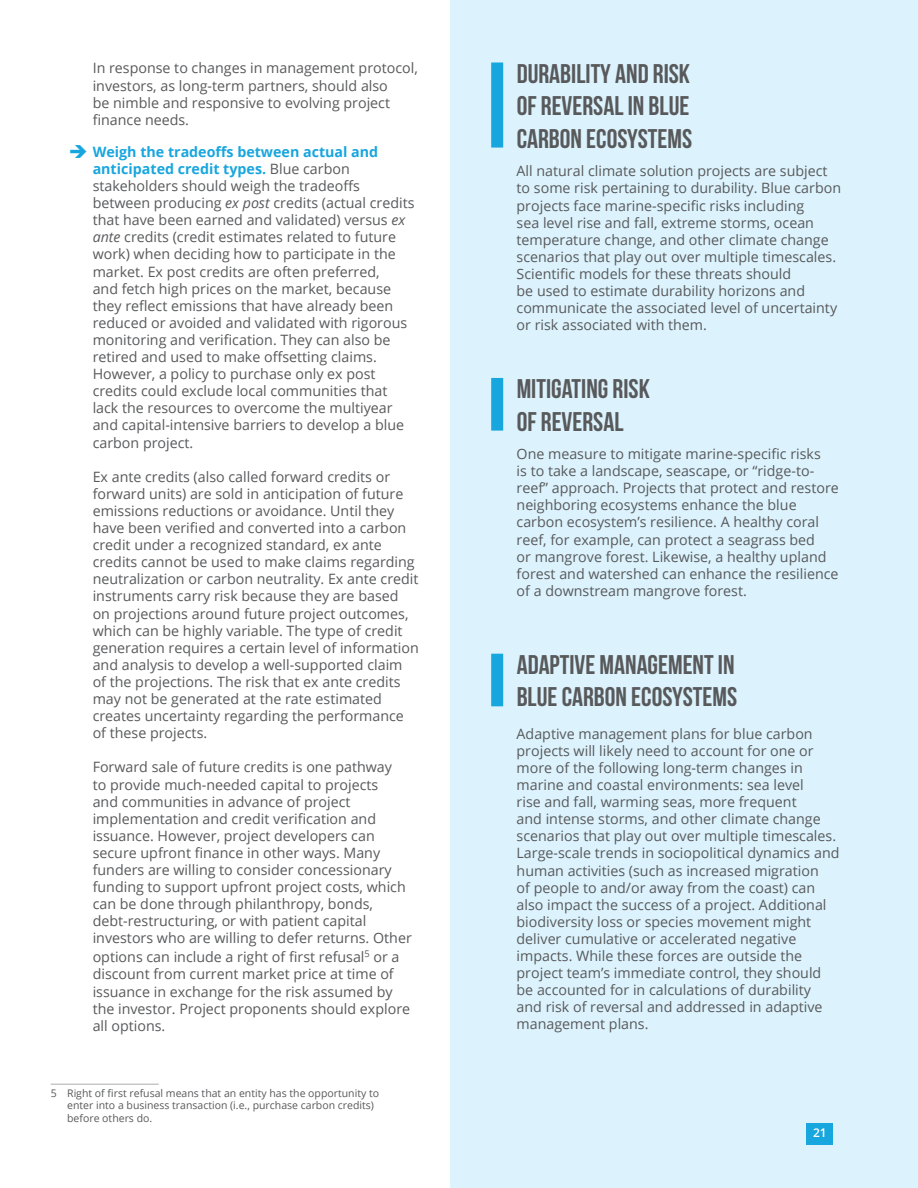
<style>
.page{position:relative;width:918px;height:1188px;background:#fff}
.page>*{position:absolute;margin:0;border:0;box-sizing:border-box;transform-origin:0 0}
.t1{font:700 27px/32.4px "Bebas Neue";color:#58595b}
.t2{font:14.25px/17.1px "Open Sans";color:#58595b}
.t3{font:600 12px "Open Sans";color:#fff}
.t4{font:10.5px/12.6px "Open Sans";color:#58595b}
.s1{font-weight:700;color:#18a6de}
.s2{font-style:italic}
</style>
<div class="page">
<div style="left:450px;top:0;width:468px;height:1188px;background:#dcf3fd"></div>
<div style="left:491px;top:63px;width:12px;height:85px;background:#18a6de"></div>
<div style="left:491px;top:378px;width:12px;height:53px;background:#18a6de"></div>
<hr style="left:51px;top:1084px;width:108px;height:1px;background:#acacad">
<div style="left:491px;top:654px;width:12px;height:52px;background:#18a6de"></div>
<div style="left:806px;top:1123px;width:27px;height:22px;background:#18a6de"></div>
<p class="t2" style="left:93px;top:59px;width:327px">In response to changes in management protocol, investors, as long-term partners, should also<br>be nimble and responsive to evolving project finance needs.</p>
<p class="t2" style="left:93px;top:143px;width:323px"><span class="s1">Weigh the tradeoffs between actual and anticipated credit types.</span> Blue carbon stakeholders should weigh the tradeoffs between producing <span class="s2">ex post</span> credits (actual credits that have been earned and validated) versus <span class="s2">ex ante</span> credits (credit estimates related to future work) when deciding how to participate in the market. Ex post credits are often preferred,<br>and fetch high prices on the market, because they reflect emissions that have already been reduced or avoided and validated with rigorous monitoring and verification. They can also be retired and used to make offsetting claims.<br>However, a policy to purchase only ex post credits could exclude local communities that lack the resources to overcome the multiyear and capital-intensive barriers to develop a blue carbon project.</p>
<p class="t2" style="left:93px;top:468px;width:328px">Ex ante credits (also called forward credits or forward units) are sold in anticipation of future emissions reductions or avoidance. Until they have been verified and converted into a carbon credit under a recognized standard, ex ante credits cannot be used to make claims regarding neutralization or carbon neutrality. Ex ante credit instruments carry risk because they are based on projections around future project outcomes, which can be highly variable. The type of credit generation requires a certain level of information and analysis to develop a well-supported claim of the projections. The risk that ex ante credits may not be generated at the rate estimated creates uncertainty regarding the performance of these projects.</p>
<p class="t2" style="left:93px;top:758px;width:321px">Forward sale of future credits is one pathway<br>to provide much-needed capital to projects<br>and communities in advance of project implementation and credit verification and issuance. However, project developers can secure upfront finance in other ways. Many funders are willing to consider concessionary funding to support upfront project costs, which can be done through philanthropy, bonds, debt-restructuring, or with patient capital investors who are willing to defer returns. Other</p>
<p class="t2" style="left:93px;top:948px;width:319px">options can include a right of first refusal<sup>5</sup> or a discount from current market price at time of issuance in exchange for the risk assumed by the investor. Project proponents should explore all options.</p>
<p class="t4" style="left:67px;top:1086px;width:313px;text-indent:-16px">5 Right of first refusal means that an entity has the opportunity to enter into a business transaction (i.e., purchase carbon credits) before others do.</p>
<h1 class="t1" style="left:517px;top:57px;width:177px;text-align:justify">DURABILITY AND RISK OF REVERSAL IN BLUE CARBON ECOSYSTEMS</h1>
<p class="t2" style="left:517px;top:162px;width:326px">All natural climate solution projects are subject to some risk pertaining to durability. Blue carbon projects face marine-specific risks including<br>sea level rise and fall, extreme storms, ocean temperature change, and other climate change scenarios that play out over multiple timescales.<br>Scientific models for these threats should<br>be used to estimate durability horizons and communicate the associated level of uncertainty or risk associated with them.</p>
<h1 class="t1" style="left:517px;top:372px;width:135px">MITIGATING RISK<br>OF REVERSAL</h1>
<p class="t2" style="left:517px;top:445px;width:324px">One measure to mitigate marine-specific risks<br>is to take a landscape, seascape, or “ridge-to&shy;reef” approach. Projects that protect and restore neighboring ecosystems enhance the blue carbon ecosystem’s resilience. A healthy coral reef, for example, can protect a seagrass bed<br>or mangrove forest. Likewise, a healthy upland forest and watershed can enhance the resilience of a downstream mangrove forest.</p>
<h1 class="t1" style="left:517px;top:648px;width:222px">ADAPTIVE MANAGEMENT IN<br>BLUE CARBON ECOSYSTEMS</h1>
<p class="t2" style="left:517px;top:725px;width:324px">Adaptive management plans for blue carbon projects will likely need to account for one or more of the following long-term changes in marine and coastal environments: sea level<br>rise and fall, warming seas, more frequent<br>and intense storms, and other climate change scenarios that play out over multiple timescales.<br>Large-scale trends in sociopolitical dynamics and human activities (such as increased migration<br>of people to and/or away from the coast) can also impact the success of a project. Additional biodiversity loss or species movement might deliver cumulative or accelerated negative impacts. While these forces are outside the project team’s immediate control, they should be accounted for in calculations of durability and risk of reversal and addressed in adaptive management plans.</p>
<p class="t3" style="left:813px;top:1125px;width:15px">21</p>
</div>
